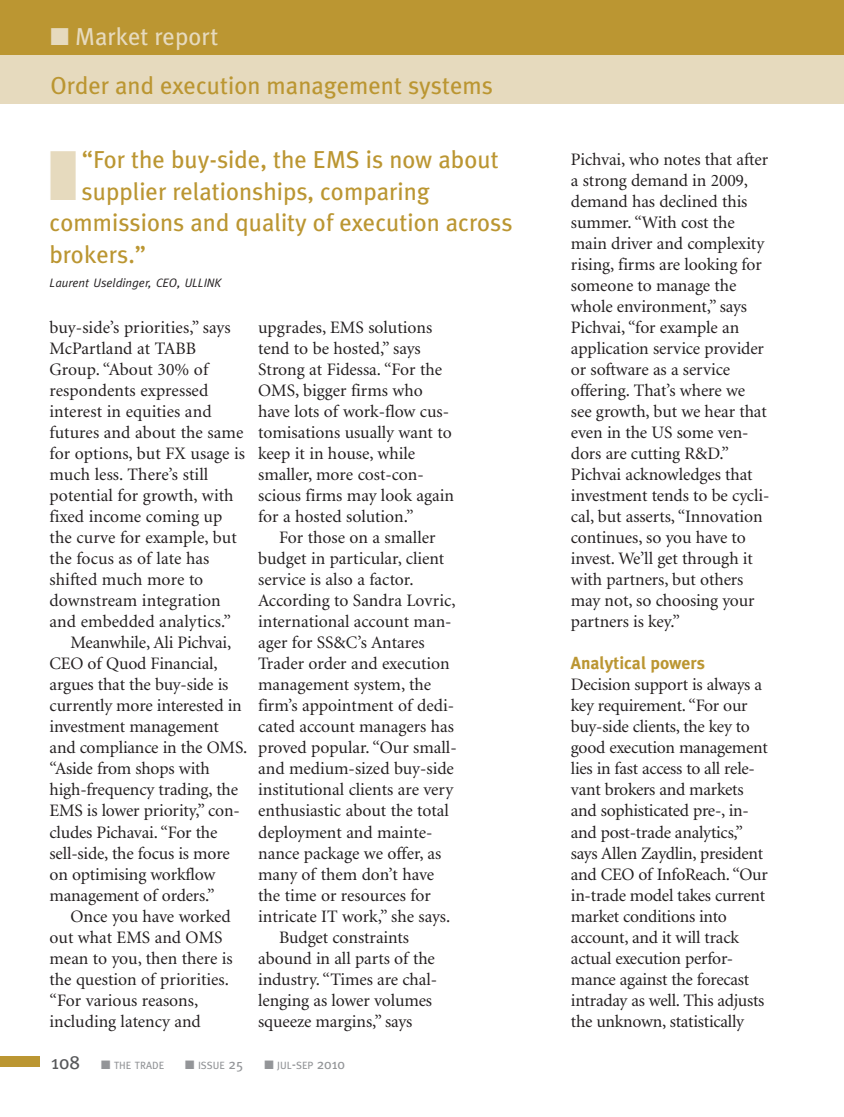
<style>
.page{position:relative;width:844px;height:1117px;background:#fff}
.page>*{position:absolute;margin:0;border:0;box-sizing:border-box;transform-origin:0 0}
.t1{font:24.5px "Meta Plus";color:#bb9632}
.t2{font:24.5px "Meta Plus";color:#e6dabe}
.t3{font:17.5px/21px "Minion";letter-spacing:-.005em;color:#231f20}
.t4{font:700 17.5px "Meta Plus";color:#bb9632}
.t5{font:italic 12.25px "Meta";color:#231f20}
.t6{font:10.5px "Meta Plus";color:#939598}
.s1{color:#e6dabe}
.s2{font-size:19.25px;color:#57585a}
.s3{font-size:14px}
</style>
<div class="page">
<div style="left:0;top:1055px;width:40px;height:11px;background:#bb9632"></div>
<div style="left:0;top:45px;width:843px;height:59px;background:#e6dabe"></div>
<div style="left:0;top:0;width:843px;height:55px;background:#bb9632"></div>
<h1 class="t2" style="left:50px;top:22px;width:169px">■ Market report</h1>
<h1 class="t1" style="left:50px;top:72px;width:444px">Order and execution management systems</h1>
<h1 class="t1" style="left:50px;top:145px;width:450px"><span class="s1">■</span> “For the buy-side, the EMS is now about</h1>
<h1 class="t1" style="left:82px;top:177px;width:349px">supplier relationships, comparing</h1>
<h1 class="t1" style="left:50px;top:208px;width:464px">commissions and quality of execution across</h1>
<h1 class="t1" style="left:49px;top:240px;width:98px">brokers.”</h1>
<p class="t5" style="left:50px;top:275px;width:173px">Laurent Useldinger, CEO, ULLINK</p>
<p class="t3" style="left:50px;top:317px;width:183px">buy-side’s priorities,” says</p>
<p class="t3" style="left:50px;top:338px;width:148px">McPartland at TABB</p>
<p class="t3" style="left:50px;top:359px;width:160px">Group. “About 30% of</p>
<p class="t3" style="left:50px;top:380px;width:160px">respondents expressed</p>
<p class="t3" style="left:50px;top:401px;width:163px">interest in equities and</p>
<p class="t3" style="left:50px;top:422px;width:195px">futures and about the same</p>
<p class="t3" style="left:50px;top:443px;width:197px">for options, but FX usage is</p>
<p class="t3" style="left:50px;top:464px;width:160px">much less. There’s still</p>
<p class="t3" style="left:50px;top:485px;width:185px">potential for growth, with</p>
<p class="t3" style="left:50px;top:506px;width:174px">fixed income coming up</p>
<p class="t3" style="left:50px;top:527px;width:189px">the curve for example, but</p>
<p class="t3" style="left:50px;top:548px;width:161px">the focus as of late has</p>
<p class="t3" style="left:50px;top:569px;width:155px">shifted much more to</p>
<p class="t3" style="left:50px;top:590px;width:173px">downstream integration</p>
<p class="t3" style="left:50px;top:611px;width:183px">and embedded analytics.”</p>
<p class="t3" style="left:71px;top:632px;width:162px">Meanwhile, Ali Pichvai,</p>
<p class="t3" style="left:50px;top:653px;width:169px">CEO of Quod Financial,</p>
<p class="t3" style="left:50px;top:674px;width:180px">argues that the buy-side is</p>
<p class="t3" style="left:50px;top:695px;width:194px">currently more interested in</p>
<p class="t3" style="left:50px;top:716px;width:171px">investment management</p>
<p class="t3" style="left:50px;top:737px;width:199px">and compliance in the OMS.</p>
<p class="t3" style="left:50px;top:758px;width:162px">“Aside from shops with</p>
<p class="t3" style="left:50px;top:779px;width:190px">high-frequency trading, the</p>
<p class="t3" style="left:50px;top:800px;width:192px">EMS is lower priority,” con-</p>
<p class="t3" style="left:50px;top:821px;width:169px">cludes Pichavai. “For the</p>
<p class="t3" style="left:50px;top:842px;width:182px">sell-side, the focus is more</p>
<p class="t3" style="left:50px;top:863px;width:167px">on optimising workflow</p>
<p class="t3" style="left:50px;top:884px;width:167px">management of orders.”</p>
<p class="t3" style="left:71px;top:905px;width:162px">Once you have worked</p>
<p class="t3" style="left:50px;top:926px;width:174px">out what EMS and OMS</p>
<p class="t3" style="left:50px;top:947px;width:185px">mean to you, then there is</p>
<p class="t3" style="left:50px;top:968px;width:181px">the question of priorities.</p>
<p class="t3" style="left:50px;top:989px;width:150px">“For various reasons,</p>
<p class="t3" style="left:50px;top:1010px;width:153px">including latency and</p>
<p class="t3" style="left:258px;top:317px;width:197px">upgrades, EMS solutions tend to be hosted,” says<br>Strong at Fidessa. “For the<br>OMS, bigger firms who have lots of work-flow cus&shy;tomisations usually want to keep it in house, while smaller, more cost-con&shy;scious firms may look again for a hosted solution.”</p>
<p class="t3" style="left:279px;top:527px;width:158px">For those on a smaller</p>
<p class="t3" style="left:258px;top:548px;width:188px">budget in particular, client</p>
<p class="t3" style="left:258px;top:569px;width:157px">service is also a factor.</p>
<p class="t3" style="left:258px;top:590px;width:199px">According to Sandra Lovric,</p>
<p class="t3" style="left:258px;top:611px;width:195px">international account man-</p>
<p class="t3" style="left:258px;top:632px;width:168px">ager for SS&amp;C’s Antares</p>
<p class="t3" style="left:258px;top:653px;width:193px">Trader order and execution</p>
<p class="t3" style="left:258px;top:674px;width:174px">management system, the</p>
<p class="t3" style="left:258px;top:695px;width:197px">firm’s appointment of dedi-</p>
<p class="t3" style="left:258px;top:716px;width:197px">cated account managers has</p>
<p class="t3" style="left:258px;top:737px;width:200px">proved popular. “Our small-</p>
<p class="t3" style="left:258px;top:758px;width:197px">and medium-sized buy-side</p>
<p class="t3" style="left:258px;top:779px;width:196px">institutional clients are very</p>
<p class="t3" style="left:258px;top:800px;width:192px">enthusiastic about the total</p>
<p class="t3" style="left:258px;top:821px;width:176px">deployment and mainte-</p>
<p class="t3" style="left:258px;top:842px;width:185px">nance package we offer, as</p>
<p class="t3" style="left:258px;top:863px;width:177px">many of them don’t have</p>
<p class="t3" style="left:258px;top:884px;width:174px">the time or resources for</p>
<p class="t3" style="left:258px;top:905px;width:193px">intricate IT work,” she says.</p>
<p class="t3" style="left:279px;top:926px;width:131px">Budget constraints</p>
<p class="t3" style="left:258px;top:947px;width:178px">abound in all parts of the</p>
<p class="t3" style="left:258px;top:968px;width:180px">industry. “Times are chal-</p>
<p class="t3" style="left:258px;top:989px;width:175px">lenging as lower volumes</p>
<p class="t3" style="left:258px;top:1010px;width:156px">squeeze margins,” says</p>
<p class="t6" style="left:51px;top:1058px;width:114px"><span class="s2">108</span> ■ THE TRADE</p>
<p class="t6" style="left:185px;top:1058px;width:60px">■ ISSUE <span class="s3">25</span></p>
<p class="t6" style="left:264px;top:1058px;width:82px">■ JUL<span class="s3">-</span>SEP <span class="s3">2010</span></p>
<p class="t3" style="left:570px;top:149px;width:200px">Pichvai, who notes that after a strong demand in 2009, demand has declined this summer. “With cost the main driver and complexity rising, firms are looking for someone to manage the whole environment,” says<br>Pichvai, “for example an application service provider or software as a service offering. That’s where we see growth, but we hear that even in the US some ven&shy;dors are cutting R&amp;D.”<br>Pichvai acknowledges that investment tends to be cycli&shy;cal, but asserts, “Innovation continues, so you have to invest. We’ll get through it with partners, but others may not, so choosing your partners is key.”</p>
<p class="t4" style="left:570px;top:653px;width:135px">Analytical powers</p>
<p class="t3" style="left:570px;top:674px;width:198px">Decision support is always a key requirement. “For our buy-side clients, the key to good execution management lies in fast access to all rele&shy;vant brokers and markets and sophisticated pre-, in&shy;and post-trade analytics,” says Allen Zaydlin, president and CEO of InfoReach. “Our in-trade model takes current market conditions into account, and it will track actual execution perfor&shy;mance against the forecast intraday as well. This adjusts the unknown, statistically</p>
</div>
